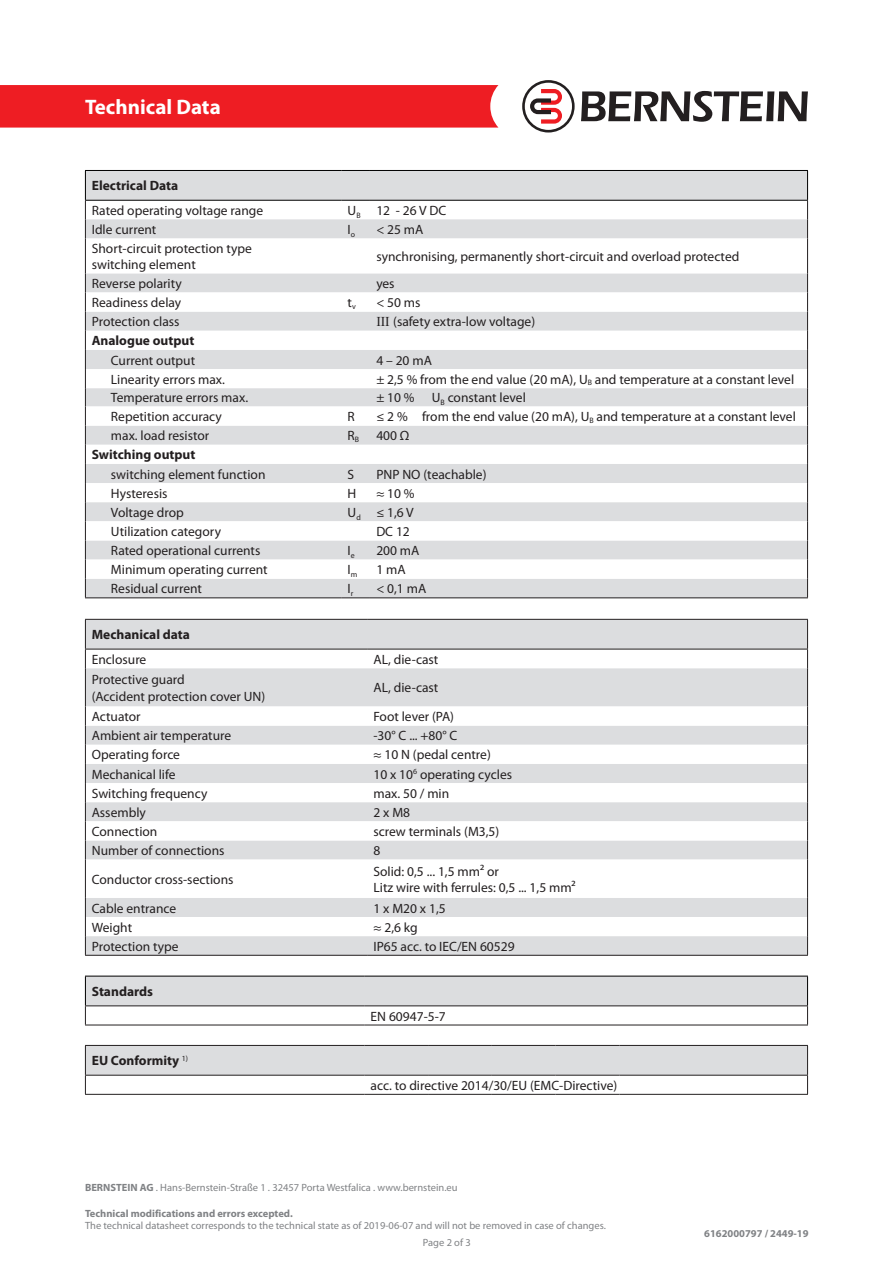
<style>
.page{position:relative;width:893px;height:1263px;background:#fff}
.page>*{position:absolute;margin:0;border:0;box-sizing:border-box;transform-origin:0 0}
.t1{font:700 21px "Myriad Pro";color:#fff}
.t2{font:13.5px/16.2px "Myriad Pro";color:#231f20}
.t3{font:700 13.5px "Myriad Pro";color:#231f20}
.t4{font:10.5px/16.8px "Myriad Pro";color:#808285}
.t5{font:700 10.5px "Myriad Pro";color:#808285}
.s1{font-family:"Times New Roman"}
.s2{font-weight:700}
</style>
<div class="page">
<div style="left:0;top:85px;width:498px;height:43px;background:#ee1d23"></div>
<svg style="left:581px;top:91px;width:227px;height:31px"></svg>
<svg style="left:522px;top:80px;width:53px;height:53px"></svg>
<div style="left:86px;top:620px;width:721px;height:335px;background:#dcdddf"></div>
<svg style="left:86px;top:650px;width:721px;height:286px"></svg>
<svg style="left:85px;top:620px;width:1px;height:48px"></svg>
<svg style="left:807px;top:620px;width:1px;height:48px"></svg>
<hr style="left:85px;top:668px;width:1px;height:38px;background:#231f20">
<hr style="left:807px;top:668px;width:1px;height:38px;background:#231f20">
<svg style="left:85px;top:706px;width:1px;height:153px"></svg>
<svg style="left:807px;top:706px;width:1px;height:153px"></svg>
<hr style="left:85px;top:859px;width:1px;height:39px;background:#231f20">
<hr style="left:807px;top:859px;width:1px;height:39px;background:#231f20">
<svg style="left:85px;top:898px;width:1px;height:57px"></svg>
<svg style="left:807px;top:898px;width:1px;height:57px"></svg>
<hr style="left:85px;top:955px;width:282px;height:1px;background:#231f20">
<hr style="left:367px;top:955px;width:441px;height:1px;background:#231f20">
<hr style="left:85px;top:619px;width:282px;height:1px;background:#231f20">
<hr style="left:367px;top:619px;width:441px;height:1px;background:#231f20">
<hr style="left:85px;top:649px;width:282px;height:1px;background:#231f20">
<hr style="left:367px;top:649px;width:441px;height:1px;background:#231f20">
<svg style="left:85px;top:976px;width:723px;height:49px"></svg>
<hr style="left:85px;top:1025px;width:279px;height:1px;background:#231f20">
<hr style="left:364px;top:1025px;width:444px;height:1px;background:#231f20">
<svg style="left:85px;top:1046px;width:723px;height:48px"></svg>
<hr style="left:85px;top:1045px;width:279px;height:1px;background:#231f20">
<hr style="left:364px;top:1045px;width:64px;height:1px;background:#231f20">
<hr style="left:428px;top:1045px;width:64px;height:1px;background:#231f20">
<hr style="left:492px;top:1045px;width:64px;height:1px;background:#231f20">
<hr style="left:556px;top:1045px;width:63px;height:1px;background:#231f20">
<hr style="left:619px;top:1045px;width:189px;height:1px;background:#231f20">
<hr style="left:85px;top:1075px;width:279px;height:1px;background:#231f20">
<hr style="left:364px;top:1075px;width:64px;height:1px;background:#231f20">
<hr style="left:428px;top:1075px;width:64px;height:1px;background:#231f20">
<hr style="left:492px;top:1075px;width:64px;height:1px;background:#231f20">
<hr style="left:556px;top:1075px;width:63px;height:1px;background:#231f20">
<hr style="left:619px;top:1075px;width:189px;height:1px;background:#231f20">
<hr style="left:85px;top:1094px;width:279px;height:1px;background:#231f20">
<hr style="left:364px;top:1094px;width:64px;height:1px;background:#231f20">
<hr style="left:428px;top:1094px;width:64px;height:1px;background:#231f20">
<hr style="left:492px;top:1094px;width:64px;height:1px;background:#231f20">
<hr style="left:556px;top:1094px;width:63px;height:1px;background:#231f20">
<hr style="left:619px;top:1094px;width:189px;height:1px;background:#231f20">
<div style="left:86px;top:579px;width:721px;height:18px;background:#dcdddf"></div>
<svg style="left:86px;top:273px;width:721px;height:287px;fill:#dcdddf"></svg>
<hr style="left:807px;top:238px;width:1px;height:35px;background:#231f20">
<hr style="left:85px;top:597px;width:256px;height:1px;background:#231f20">
<svg style="left:341px;top:597px;width:29px;height:1px"></svg>
<hr style="left:370px;top:597px;width:438px;height:1px;background:#231f20">
<svg style="left:807px;top:273px;width:1px;height:324px"></svg>
<svg style="left:85px;top:170px;width:723px;height:68px"></svg>
<hr style="left:85px;top:238px;width:1px;height:35px;background:#231f20">
<svg style="left:85px;top:273px;width:1px;height:324px"></svg>
<h1 class="t1" style="left:85px;top:93px;width:137px">Technical Data</h1>
<p class="t3" style="left:92px;top:177px;width:88px">Electrical Data</p>
<p class="t2" style="left:92px;top:202px;width:173px">Rated operating voltage range</p>
<p class="t2" style="left:348px;top:202px;width:15px">U<sub>B</sub></p>
<p class="t2" style="left:376px;top:202px;width:72px">12 - 26 V DC</p>
<p class="t2" style="left:92px;top:221px;width:66px">Idle current</p>
<p class="t2" style="left:348px;top:221px;width:9px">I<sub>o</sub></p>
<p class="t2" style="left:376px;top:221px;width:49px">&lt; 25 mA</p>
<p class="t2" style="left:92px;top:240px;width:162px">Short-circuit protection type</p>
<p class="t2" style="left:92px;top:256px;width:106px">switching element</p>
<p class="t2" style="left:376px;top:248px;width:365px">synchronising, permanently short-circuit and overload protected</p>
<p class="t2" style="left:92px;top:275px;width:91px">Reverse polarity</p>
<p class="t2" style="left:376px;top:275px;width:20px">yes</p>
<p class="t2" style="left:92px;top:294px;width:91px">Readiness delay</p>
<p class="t2" style="left:348px;top:294px;width:10px">t<sub>v</sub></p>
<p class="t2" style="left:376px;top:294px;width:46px">&lt; 50 ms</p>
<p class="t2" style="left:92px;top:313px;width:89px">Protection class</p>
<p class="t2" style="left:376px;top:313px;width:160px"><span class="s1">III</span> (safety extra-low voltage)</p>
<p class="t3" style="left:92px;top:332px;width:104px">Analogue output</p>
<p class="t2" style="left:111px;top:352px;width:86px">Current output</p>
<p class="t2" style="left:376px;top:352px;width:57px">4 – 20 mA</p>
<p class="t2" style="left:111px;top:371px;width:116px">Linearity errors max.</p>
<p class="t2" style="left:376px;top:371px;width:419px">± 2,5 % from the end value (20 mA), U<sub>B</sub> and temperature at a constant level</p>
<p class="t2" style="left:111px;top:390px;width:139px">Temperature errors max.</p>
<p class="t2" style="left:376px;top:390px;width:40px">± 10 %</p>
<p class="t2" style="left:432px;top:390px;width:96px">U<sub>B</sub> constant level</p>
<p class="t2" style="left:111px;top:408px;width:113px">Repetition accuracy</p>
<p class="t2" style="left:348px;top:408px;width:9px">R</p>
<p class="t2" style="left:376px;top:408px;width:421px">≤ 2 % from the end value (20 mA), U<sub>B</sub> and temperature at a constant level</p>
<p class="t2" style="left:111px;top:427px;width:100px">max. load resistor</p>
<p class="t2" style="left:348px;top:427px;width:13px">R<sub>B</sub></p>
<p class="t2" style="left:376px;top:427px;width:35px">400 Ω</p>
<p class="t3" style="left:92px;top:446px;width:105px">Switching output</p>
<p class="t2" style="left:111px;top:466px;width:156px">switching element function</p>
<p class="t2" style="left:348px;top:466px;width:8px">S</p>
<p class="t2" style="left:376px;top:466px;width:112px">PNP NO (teachable)</p>
<p class="t2" style="left:111px;top:485px;width:58px">Hysteresis</p>
<p class="t2" style="left:348px;top:485px;width:10px">H</p>
<p class="t2" style="left:376px;top:485px;width:40px">≈ 10 %</p>
<p class="t2" style="left:111px;top:504px;width:74px">Voltage drop</p>
<p class="t2" style="left:348px;top:504px;width:15px">U<sub>d</sub></p>
<p class="t2" style="left:376px;top:504px;width:39px">≤ 1,6 V</p>
<p class="t2" style="left:111px;top:523px;width:112px">Utilization category</p>
<p class="t2" style="left:376px;top:523px;width:35px">DC 12</p>
<p class="t2" style="left:111px;top:542px;width:151px">Rated operational currents</p>
<p class="t2" style="left:348px;top:542px;width:9px">I<sub>e</sub></p>
<p class="t2" style="left:376px;top:542px;width:45px">200 mA</p>
<p class="t2" style="left:111px;top:561px;width:158px">Minimum operating current</p>
<p class="t2" style="left:348px;top:561px;width:11px">I<sub>m</sub></p>
<p class="t2" style="left:376px;top:561px;width:31px">1 mA</p>
<p class="t2" style="left:111px;top:580px;width:93px">Residual current</p>
<p class="t2" style="left:348px;top:580px;width:7px">I<sub>r</sub></p>
<p class="t2" style="left:376px;top:580px;width:51px">&lt; 0,1 mA</p>
<p class="t3" style="left:92px;top:626px;width:100px">Mechanical data</p>
<p class="t2" style="left:92px;top:651px;width:56px">Enclosure</p>
<p class="t2" style="left:373px;top:651px;width:66px">AL, die-cast</p>
<p class="t2" style="left:92px;top:671px;width:175px">Protective guard<br>(Accident protection cover UN)</p>
<p class="t2" style="left:373px;top:680px;width:66px">AL, die-cast</p>
<p class="t2" style="left:92px;top:708px;width:50px">Actuator</p>
<p class="t2" style="left:373px;top:708px;width:82px">Foot lever (PA)</p>
<p class="t2" style="left:92px;top:727px;width:141px">Ambient air temperature</p>
<p class="t2" style="left:373px;top:727px;width:85px">-30° C ... +80° C</p>
<p class="t2" style="left:92px;top:746px;width:90px">Operating force</p>
<p class="t2" style="left:373px;top:746px;width:119px">≈ 10 N (pedal centre)</p>
<p class="t2" style="left:92px;top:766px;width:85px">Mechanical life</p>
<p class="t2" style="left:373px;top:766px;width:140px">10 x 10<sup>6</sup> operating cycles</p>
<p class="t2" style="left:92px;top:785px;width:117px">Switching frequency</p>
<p class="t2" style="left:373px;top:785px;width:77px">max. 50 / min</p>
<p class="t2" style="left:92px;top:804px;width:56px">Assembly</p>
<p class="t2" style="left:373px;top:804px;width:38px">2 x M8</p>
<p class="t2" style="left:92px;top:823px;width:67px">Connection</p>
<p class="t2" style="left:373px;top:823px;width:127px">screw terminals (M3,5)</p>
<p class="t2" style="left:92px;top:842px;width:134px">Number of connections</p>
<p class="t2" style="left:373px;top:842px;width:8px">8</p>
<p class="t2" style="left:92px;top:871px;width:143px">Conductor cross-sections</p>
<p class="t2" style="left:373px;top:863px;width:127px">Solid: 0,5 ... 1,5 mm² or</p>
<p class="t2" style="left:373px;top:879px;width:204px">Litz wire with ferrules: 0,5 ... 1,5 mm²</p>
<p class="t2" style="left:92px;top:900px;width:86px">Cable entrance</p>
<p class="t2" style="left:373px;top:900px;width:74px">1 x M20 x 1,5</p>
<p class="t2" style="left:92px;top:919px;width:42px">Weight</p>
<p class="t2" style="left:373px;top:919px;width:46px">≈ 2,6 kg</p>
<p class="t2" style="left:92px;top:938px;width:88px">Protection type</p>
<p class="t2" style="left:373px;top:938px;width:143px">IP65 acc. to IEC/EN 60529</p>
<p class="t3" style="left:92px;top:983px;width:63px">Standards</p>
<p class="t2" style="left:371px;top:1008px;width:77px">EN 60947-5-7</p>
<p class="t3" style="left:92px;top:1052px;width:98px">EU Conformity <sup>1)</sup></p>
<p class="t2" style="left:371px;top:1077px;width:248px">acc. to directive 2014/30/EU (EMC-Directive)</p>
<p class="t4" style="left:85px;top:1179px;width:374px"><span class="s2">BERNSTEIN AG</span> . Hans-Bernstein-Straße 1 . 32457 Porta Westfalica . www.bernstein.eu</p>
<p class="t5" style="left:85px;top:1206px;width:209px">Technical modifications and errors excepted.</p>
<p class="t4" style="left:423px;top:1217px;width:184px;text-indent:-338px">The technical datasheet corresponds to the technical state as of 2019-06-07 and will not be removed in case of changes.<br>Page 2 of 3</p>
<p class="t5" style="left:704px;top:1227px;width:106px">6162000797 / 2449-19</p>
</div>
